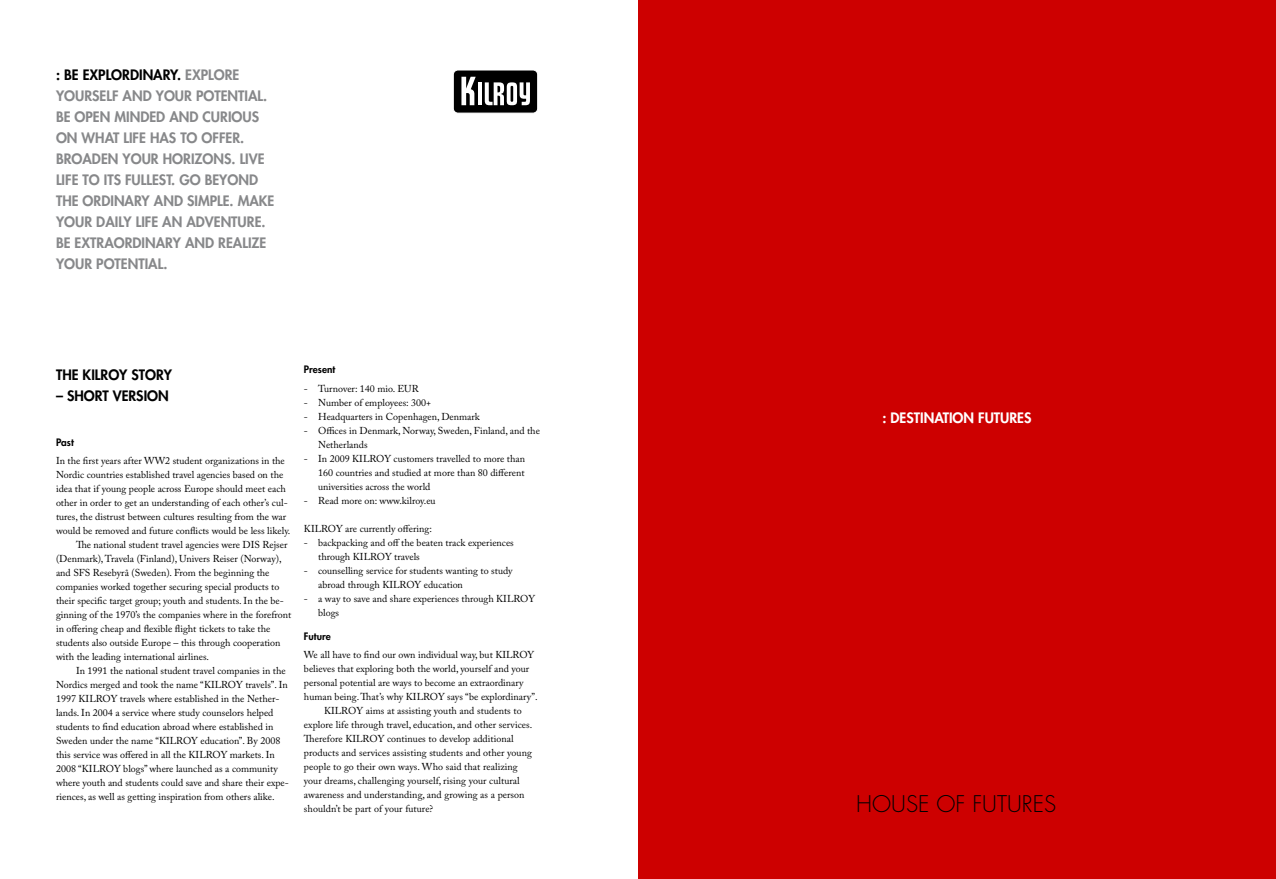
<style>
.page{position:relative;width:1276px;height:879px;background:#fff}
.page>*{position:absolute;margin:0;border:0;box-sizing:border-box;transform-origin:0 0}
.t1{font:300 22.3px "Futura Std";color:#000}
.t2{font:800 14px/21px "Futura Std";color:#87888a}
.t3{font:800 14px "Futura Std";color:#000}
.t4{font:800 14px "Futura Std";color:#fff}
.t5{font:10px/14px "Adobe Caslon Pro";color:#000}
.t6{font:800 10px "Futura Std";color:#000}
.s1{color:#000}
</style>
<div class="page">
<div style="left:638px;top:0;width:638px;height:879px;background:#cd0000"></div>
<div style="left:453px;top:70px;width:85px;height:43px;background:#000;border-radius:5px"></div>
<div style="left:453px;top:70px;width:85px;height:43px;border:1px solid #fff;border-radius:5px"></div>
<svg style="left:461px;top:77px;width:15px;height:28px"></svg>
<svg style="left:478px;top:82px;width:3px;height:23px"></svg>
<svg style="left:485px;top:82px;width:45px;height:23px"></svg>
<p class="t2" style="left:56px;top:64px;width:220px"><span class="s1">: BE EXPLORDINARY.</span> EXPLORE<br>YOURSELF AND YOUR POTENTIAL.<br>BE OPEN MINDED AND CURIOUS<br>ON WHAT LIF E HAS TO OFF ER.<br>BROADEN YOUR HORIZONS. LIVE<br>LIF E TO ITS F ULLEST. GO BEYOND<br>THE ORDINARY AND SIMPLE. MAKE<br>YOUR DAILY LIF E AN ADVENTURE.<br>BE EXTRAORDINARY AND REALIZE<br>YOUR POTENTIAL.</p>
<h2 class="t3" style="left:56px;top:366px;width:116px">THE KI LROY STORY</h2>
<h2 class="t3" style="left:56px;top:387px;width:114px">– SHORT VERSION</h2>
<p class="t6" style="left:56px;top:436px;width:19px">PAST</p>
<p class="t5" style="left:56px;top:454px;width:230px">In the first years after WW2 student organizations in the</p>
<p class="t5" style="left:56px;top:468px;width:229px">Nordic countries established travel agencies based on the</p>
<p class="t5" style="left:56px;top:482px;width:231px">idea that if young people across Europe should meet each</p>
<p class="t5" style="left:56px;top:496px;width:233px">other in order to get an understanding of each other’s cul-</p>
<p class="t5" style="left:56px;top:510px;width:232px">tures, the distrust between cultures resulting from the war</p>
<p class="t5" style="left:56px;top:524px;width:236px">would be removed and future conflicts would be less likely.</p>
<p class="t5" style="left:76px;top:538px;width:213px">The national student travel agencies were DIS Rejser</p>
<p class="t5" style="left:56px;top:552px;width:227px">(Denmark), Travela (Finland), Univers Reiser (Norway),</p>
<p class="t5" style="left:56px;top:566px;width:215px">and SFS Resebyrå (Sweden). From the beginning the</p>
<p class="t5" style="left:56px;top:580px;width:225px">companies worked together securing special products to</p>
<p class="t5" style="left:56px;top:594px;width:229px">their specific target group; youth and students. In the be-</p>
<p class="t5" style="left:56px;top:608px;width:237px">ginning of the 1970’s the companies where in the forefront</p>
<p class="t5" style="left:56px;top:622px;width:216px">in offering cheap and flexible flight tickets to take the</p>
<p class="t5" style="left:56px;top:636px;width:226px">students also outside Europe – this through cooperation</p>
<p class="t5" style="left:56px;top:650px;width:155px">with the leading international airlines.</p>
<p class="t5" style="left:76px;top:664px;width:211px">In 1991 the national student travel companies in the</p>
<p class="t5" style="left:56px;top:678px;width:233px">Nordics merged and took the name “KILROY travels”. In</p>
<p class="t5" style="left:56px;top:692px;width:225px">1997 KILROY travels where established in the Nether-</p>
<p class="t5" style="left:56px;top:706px;width:219px">lands. In 2004 a service where study counselors helped</p>
<p class="t5" style="left:56px;top:720px;width:219px">students to find education abroad where established in</p>
<p class="t5" style="left:56px;top:734px;width:226px">Sweden under the name “KILROY education”. By 2008</p>
<p class="t5" style="left:56px;top:748px;width:220px">this service was offered in all the KILROY markets. In</p>
<p class="t5" style="left:56px;top:762px;width:223px">2008 “KILROY blogs” where launched as a community</p>
<p class="t5" style="left:56px;top:776px;width:234px">where youth and students could save and share their expe-</p>
<p class="t5" style="left:56px;top:790px;width:220px">riences, as well as getting inspiration from others alike.</p>
<p class="t6" style="left:304px;top:363px;width:33px">PRESENT</p>
<p class="t5" style="left:304px;top:382px;width:116px">- Turnover: 140 mio. EUR</p>
<p class="t5" style="left:304px;top:396px;width:128px">- Number of employees: 300+</p>
<p class="t5" style="left:304px;top:410px;width:177px">- Headquarters in Copenhagen, Denmark</p>
<p class="t5" style="left:318px;top:424px;width:223px;text-indent:-14px">- Offices in Denmark, Norway, Sweden, Finland, and the<br>Netherlands</p>
<p class="t5" style="left:318px;top:452px;width:208px;text-align:justify;text-indent:-14px">- In 2009 KILROY customers travelled to more than 160 countries and studied at more than 80 different universities across the world</p>
<p class="t5" style="left:304px;top:494px;width:133px">- Read more on: www.kilroy.eu</p>
<p class="t5" style="left:304px;top:522px;width:129px">KILROY are currently offering:</p>
<p class="t5" style="left:318px;top:536px;width:197px;text-indent:-14px">- backpacking and off the beaten track experiences through KILROY travels</p>
<p class="t5" style="left:318px;top:564px;width:196px;text-indent:-14px">- counselling service for students wanting to study abroad through KILROY education</p>
<p class="t5" style="left:318px;top:592px;width:218px;text-indent:-14px">- a way to save and share experiences through KILROY blogs</p>
<p class="t6" style="left:304px;top:630px;width:28px">FUTURE</p>
<p class="t5" style="left:304px;top:648px;width:232px">We all have to find our own individual way, but KILROY</p>
<p class="t5" style="left:304px;top:662px;width:227px">believes that exploring both the world, yourself and your</p>
<p class="t5" style="left:304px;top:676px;width:221px">personal potential are ways to become an extraordinary</p>
<p class="t5" style="left:304px;top:690px;width:235px">human being. That’s why KILROY says “be explordinary”.</p>
<p class="t5" style="left:324px;top:704px;width:199px">KILROY aims at assisting youth and students to</p>
<p class="t5" style="left:304px;top:718px;width:230px">explore life through travel, education, and other services.</p>
<p class="t5" style="left:304px;top:732px;width:211px">Therefore KILROY continues to develop additional</p>
<p class="t5" style="left:304px;top:746px;width:229px">products and services assisting students and other young</p>
<p class="t5" style="left:304px;top:760px;width:215px">people to go their own ways. Who said that realizing</p>
<p class="t5" style="left:304px;top:774px;width:217px">your dreams, challenging yourself, rising your cultural</p>
<p class="t5" style="left:304px;top:788px;width:222px">awareness and understanding, and growing as a person</p>
<p class="t5" style="left:304px;top:802px;width:131px">shouldn’t be part of your future?</p>
<h2 class="t4" style="left:882px;top:409px;width:149px">: DESTINATION FUTURES</h2>
<h1 class="t1" style="left:856px;top:790px;width:31px">HOUSE</h1>
<h1 class="t1" style="left:936px;top:790px;width:59px">OF FUTURES</h1>
</div>
